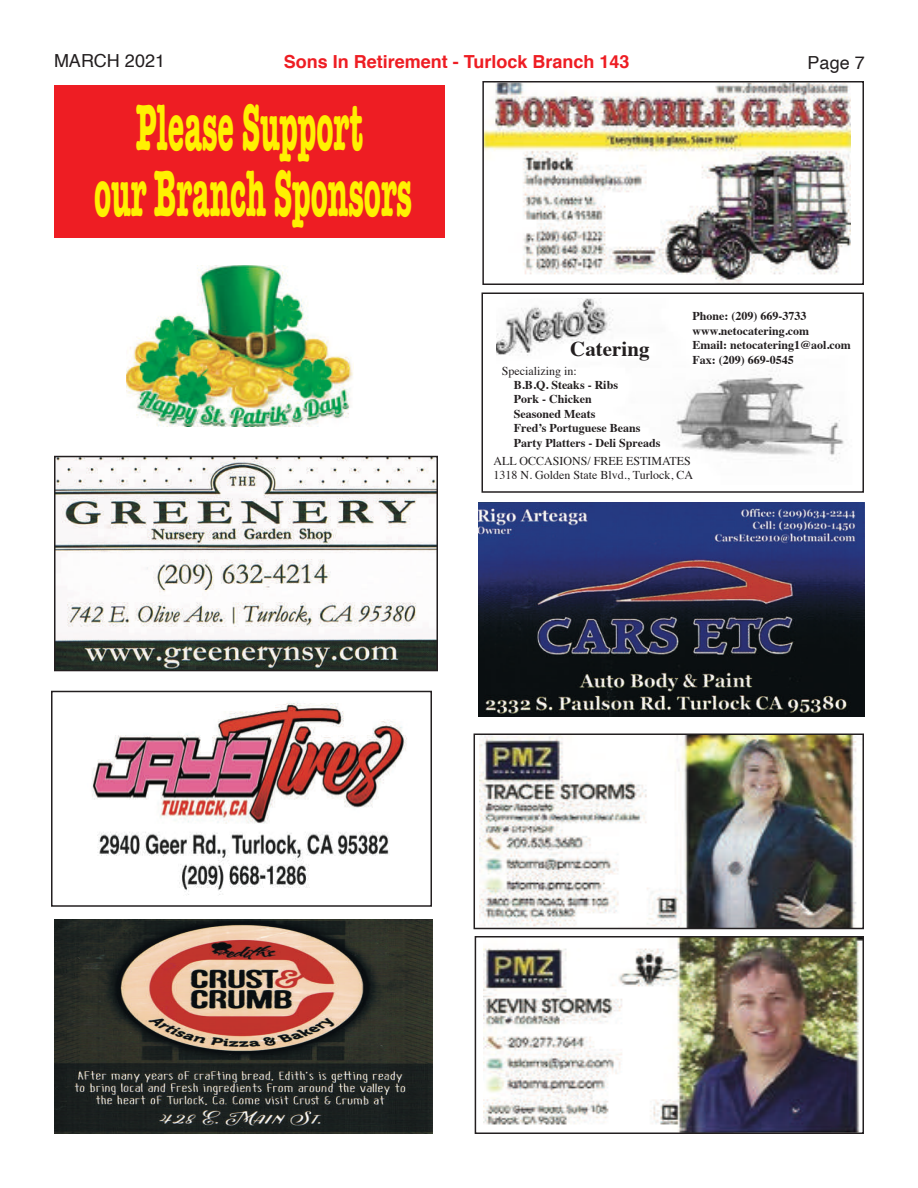
<style>
.page{position:relative;width:918px;height:1188px;background:#fff}
.page>*{position:absolute;margin:0;border:0;box-sizing:border-box;transform-origin:0 0}
.t1{font:700 67.5px/66px "American Typewriter";color:#fff101;text-align:center;scale:.45 1}
.t2{font:700 21px "Times";color:#231f20}
.t3{font:700 18px "Helvetica";color:#ee1d23}
.t4{font:18px "Helvetica";color:#231f20}
.t5{font:700 12px/14.4px "Times";color:#231f20}
.t6{font:12px/14.4px "Times";color:#231f20}
</style>
<div class="page">
<img style="left:57px;top:459px;width:378px;height:209px">
<div style="left:54px;top:456px;width:384px;height:215px;border:2px solid #231f20"></div>
<img style="left:91px;top:702px;width:316px;height:193px">
<div style="left:51px;top:691px;width:381px;height:216px;border:2px solid #231f20"></div>
<img style="left:478px;top:503px;width:386px;height:214px">
<img style="left:54px;top:920px;width:378px;height:214px">
<div style="left:54px;top:85px;width:390px;height:153px;background:#ee1d23"></div>
<div style="left:482px;top:292px;width:382px;height:201px;border:2px solid #231f20"></div>
<img style="left:497px;top:298px;width:347px;height:163px">
<img style="left:485px;top:84px;width:366px;height:198px">
<div style="left:482px;top:81px;width:382px;height:204px;border:2px solid #231f20"></div>
<img style="left:484px;top:939px;width:377px;height:192px">
<div style="left:475px;top:936px;width:389px;height:198px;border:2px solid #231f20"></div>
<img style="left:480px;top:737px;width:377px;height:189px">
<div style="left:474px;top:734px;width:390px;height:195px;border:2px solid #231f20"></div>
<img style="left:127px;top:266px;width:226px;height:160px">
<h3 class="t3" style="left:284px;top:54px;width:347px">Sons In Retirement - Turlock Branch 143</h3>
<h3 class="t4" style="left:54px;top:54px;width:113px">MARCH 2021</h3>
<h3 class="t4" style="left:808px;top:55px;width:59px">Page 7</h3>
<h1 class="t1" style="left:94px;top:94px;width:707px">Please Support<br>our Branch Sponsors</h1>
<h2 class="t2" style="left:570px;top:340px;width:81px">Catering</h2>
<p class="t6" style="left:502px;top:364px;width:76px">Specializing in:</p>
<p class="t5" style="left:514px;top:379px;width:148px">B.B.Q. Steaks - Ribs<br>Pork - Chicken<br>Seasoned Meats<br>Fred’s Portuguese Beans<br>Party Platters - Deli Spreads</p>
<p class="t5" style="left:693px;top:310px;width:160px">Phone: (209) 669-3733 www.netocatering.com<br>Email: netocatering1@aol.com</p>
<p class="t5" style="left:693px;top:353px;width:103px">Fax: (209) 669-0545</p>
<p class="t6" style="left:494px;top:455px;width:201px">ALL OCCASIONS/ FREE ESTIMATES<br>1318 N. Golden State Blvd., Turlock, CA</p>
</div>
